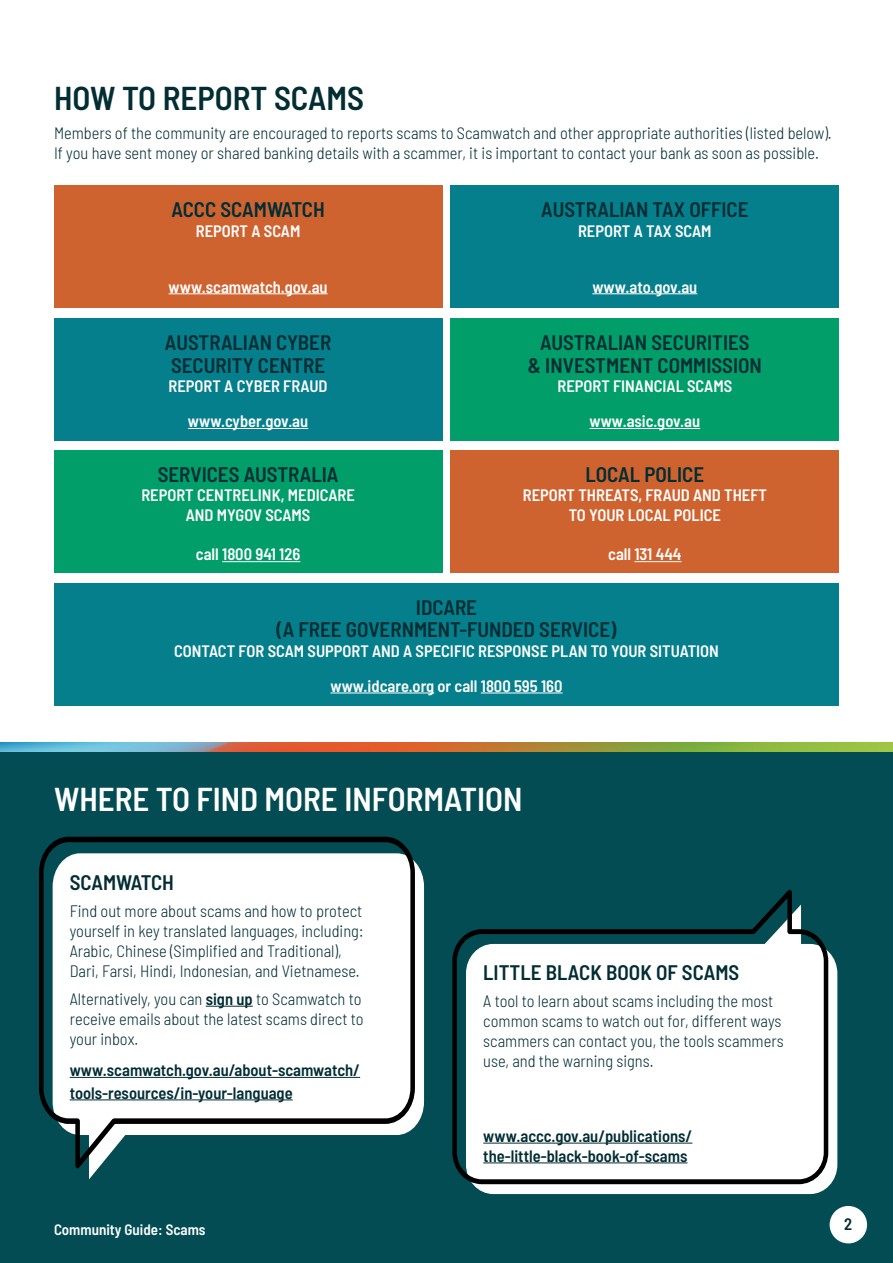
<style>
.page{position:relative;width:893px;height:1263px;background:#fff}
.page>*{position:absolute;margin:0;border:0;box-sizing:border-box;transform-origin:0 0}
.t1{font:600 semi-condensed 33px "Barlow";color:#fff}
.t2{font:600 semi-condensed 33px "Barlow";color:#022d33}
.t3{font:600 semi-condensed 21px/22.5px "Barlow";color:#022d33;text-align:center}
.t4{font:300 semi-condensed 16.5px/19.8px "Barlow";color:#022d33}
.t5{font:600 semi-condensed 16.5px/19.8px "Barlow";color:#fff;text-align:center}
.t6{font:600 semi-condensed 16.5px/22.5px "Barlow";color:#022d33}
.t7{font:600 semi-condensed 15px "Barlow";color:#fff}
.s1{font-weight:600}
</style>
<div class="page">
<div style="left:0;top:742px;width:893px;height:521px;background:#034c53"></div>
<svg style="left:473px;top:951px;width:364px;height:243px;background:#ecf0f0"></svg>
<svg style="left:452px;top:890px;width:376px;height:294px"></svg>
<svg style="left:77px;top:862px;width:347px;height:317px"></svg>
<svg style="left:39px;top:837px;width:376px;height:331px;background:#cad5d7"></svg>
<div style="left:54px;top:185px;width:388px;height:122px;background:#cf6330"></div>
<div style="left:54px;top:318px;width:388px;height:123px;background:#067f8d"></div>
<div style="left:54px;top:583px;width:785px;height:122px;background:#067f8d"></div>
<div style="left:54px;top:451px;width:388px;height:122px;background:#019e6a"></div>
<div style="left:451px;top:185px;width:388px;height:122px;background:#067f8d"></div>
<div style="left:451px;top:318px;width:388px;height:123px;background:#019e6a"></div>
<div style="left:451px;top:451px;width:388px;height:122px;background:#cf6330"></div>
<hr style="left:70px;top:1077px;width:290px;height:1px;background:#022d33">
<hr style="left:70px;top:1099px;width:223px;height:1px;background:#022d33">
<hr style="left:483px;top:1143px;width:209px;height:1px;background:#022d33">
<hr style="left:483px;top:1162px;width:204px;height:1px;background:#022d33">
<hr style="left:169px;top:293px;width:159px;height:1px;background:#fff">
<hr style="left:188px;top:428px;width:120px;height:1px;background:#fff">
<hr style="left:330px;top:692px;width:104px;height:1px;background:#fff">
<hr style="left:481px;top:692px;width:81px;height:1px;background:#fff">
<hr style="left:222px;top:561px;width:78px;height:1px;background:#fff">
<hr style="left:592px;top:293px;width:105px;height:1px;background:#fff">
<hr style="left:589px;top:428px;width:111px;height:1px;background:#fff">
<hr style="left:634px;top:561px;width:48px;height:1px;background:#fff">
<hr style="left:206px;top:1006px;width:47px;height:1px;background:#022d33">
<img style="left:0;top:742px;width:893px;height:9px">
<div style="left:830px;top:1206px;width:37px;height:37px;background:#fff;border-radius:50%"></div>
<h1 class="t2" style="left:54px;top:74px;width:312px">HOW TO REPORT SCAMS</h1>
<p class="t4" style="left:54px;top:122px;width:779px">Members of the community are encouraged to reports scams to Scamwatch and other appropriate authorities (listed below).<br>If you have sent money or shared banking details with a scammer, it is important to contact your bank as soon as possible.</p>
<p class="t3" style="left:171px;top:196px;width:155px">ACCC SCAMWATCH</p>
<p class="t5" style="left:196px;top:220px;width:106px">REPORT A SCAM</p>
<p class="t3" style="left:541px;top:196px;width:209px">AUSTRALIAN TAX OFFICE</p>
<p class="t5" style="left:578px;top:220px;width:135px">REPORT A TAX SCAM</p>
<p class="t5" style="left:169px;top:276px;width:161px">www.scamwatch.gov.au</p>
<p class="t5" style="left:592px;top:276px;width:107px">www.ato.gov.au</p>
<p class="t3" style="left:165px;top:330px;width:168px;text-align:left">AUSTRALIAN CYBER<br>SECURITY CENTRE</p>
<p class="t5" style="left:169px;top:375px;width:160px">REPORT A CYBER FRAUD</p>
<p class="t3" style="left:528px;top:330px;width:236px">AUSTRALIAN SECURITIES<br>&amp; INVESTMENT COMMISSION</p>
<p class="t5" style="left:558px;top:375px;width:176px">REPORT FINANCIAL SCAMS</p>
<p class="t5" style="left:188px;top:410px;width:122px">www.cyber.gov.au</p>
<p class="t5" style="left:589px;top:410px;width:112px">www.asic.gov.au</p>
<p class="t3" style="left:158px;top:461px;width:182px">SERVICES AUSTRALIA</p>
<p class="t5" style="left:141px;top:484px;width:215px">REPORT CENTRELINK, MEDICARE<br>AND MYGOV SCAMS</p>
<p class="t3" style="left:585px;top:461px;width:120px">LOCAL POLICE</p>
<p class="t5" style="left:523px;top:484px;width:246px">REPORT THREATS, FRAUD AND THEFT<br>TO YOUR LOCAL POLICE</p>
<p class="t5" style="left:196px;top:543px;width:106px">call 1800 941 126</p>
<p class="t5" style="left:608px;top:543px;width:75px">call 131 444</p>
<p class="t3" style="left:276px;top:594px;width:342px">IDCARE<br>(A FREE GOVERNMENT-FUNDED SERVICE)</p>
<p class="t5" style="left:174px;top:640px;width:546px">CONTACT FOR SCAM SUPPORT AND A SPECIFIC RESPONSE PLAN TO YOUR SITUATION</p>
<p class="t5" style="left:330px;top:675px;width:234px">www.idcare.org or call 1800 595 160</p>
<h1 class="t1" style="left:54px;top:775px;width:470px">WHERE TO FIND MORE INFORMATION</h1>
<p class="t3" style="left:70px;top:870px;width:106px">SCAMWATCH</p>
<p class="t4" style="left:70px;top:900px;width:295px">Find out more about scams and how to protect yourself in key translated languages, including:<br>Arabic, Chinese (Simplified and Traditional), Dari, Farsi, Hindi, Indonesian, and Vietnamese.</p>
<p class="t4" style="left:70px;top:988px;width:295px">Alternatively, you can <span class="s1">sign up</span> to Scamwatch to receive emails about the latest scams direct to your inbox.</p>
<p class="t4" style="left:483px;top:990px;width:302px">A tool to learn about scams including the most common scams to watch out for, different ways scammers can contact you, the tools scammers use, and the warning signs.</p>
<p class="t3" style="left:483px;top:960px;width:257px">LITTLE BLACK BOOK OF SCAMS</p>
<p class="t6" style="left:70px;top:1058px;width:292px">www.scamwatch.gov.au/about-scamwatch/ tools-resources/in-your-language</p>
<p class="t7" style="left:54px;top:1218px;width:153px">Community Guide: Scams</p>
<p class="t6" style="left:483px;top:1125px;width:211px;line-height:19.8px">www.accc.gov.au/publications/ the-little-black-book-of-scams</p>
<p class="t6" style="left:844px;top:1211px;width:10px">2</p>
</div>
